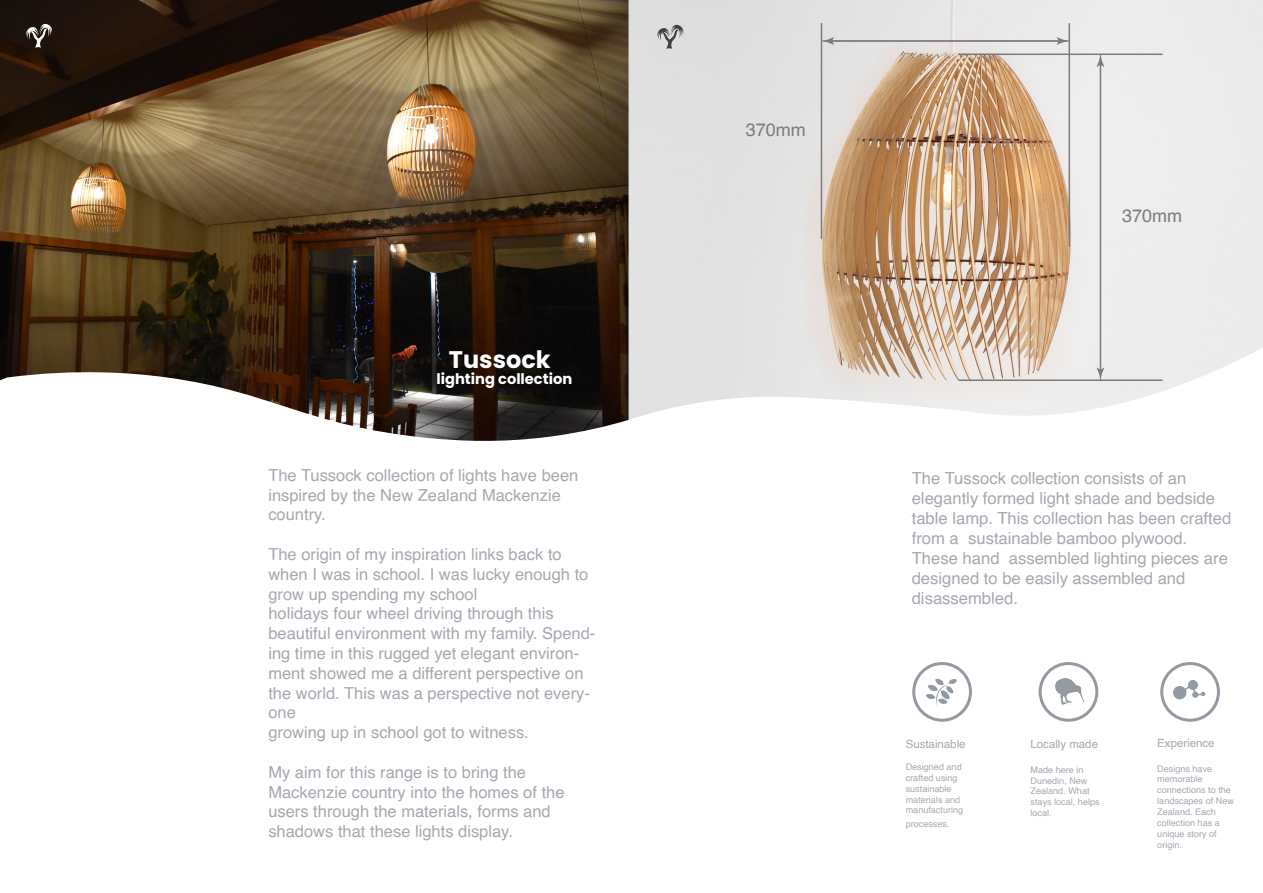
<style>
.page{position:relative;width:1263px;height:893px;background:#fff}
.page>*{position:absolute;margin:0;border:0;box-sizing:border-box;transform-origin:0 0}
.t1{font:700 24px "Poppins";color:#fff}
.t2{font:18px "Helvetica";color:#7b7b7a}
.t3{font:16.65px/20px "Helvetica";color:#a3a9b0}
.t4{font:16.5px/19.8px "Helvetica";color:#a3a9b0}
.t5{font:700 14.7px "Poppins";color:#fff}
.t6{font:11.4px "Helvetica";color:#a3a9b0}
.t7{font:9px/10.9px "Helvetica";color:#a3a9b0}
</style>
<div class="page">
<img style="left:628px;top:0;width:635px;height:420px">
<img style="left:0;top:0;width:628px;height:441px">
<svg style="left:26px;top:23px;width:26px;height:25px"></svg>
<svg style="left:657px;top:24px;width:26px;height:25px"></svg>
<div style="left:1039px;top:662px;width:59px;height:60px;border:3px solid #939aa1;border-radius:50%"></div>
<div style="left:912px;top:662px;width:60px;height:60px;border:3px solid #939aa1;border-radius:50%"></div>
<svg style="left:1055px;top:678px;width:29px;height:27px"></svg>
<svg style="left:926px;top:678px;width:31px;height:27px"></svg>
<div style="left:1160px;top:662px;width:60px;height:60px;border:3px solid #939aa1;border-radius:50%"></div>
<div style="left:1173px;top:686px;width:13px;height:13px;background:#939aa1;border-radius:50%"></div>
<svg style="left:1181px;top:680px;width:24px;height:18px"></svg>
<hr style="left:959px;top:54px;width:203px;height:1px;background:#7b7b7a">
<hr style="left:959px;top:379px;width:203px;height:2px;background:#7b7b7a">
<hr style="left:1100px;top:63px;width:1px;height:309px;background:#7b7b7a">
<svg style="left:1096px;top:367px;width:8px;height:13px"></svg>
<svg style="left:1096px;top:55px;width:8px;height:12px"></svg>
<hr style="left:830px;top:40px;width:231px;height:2px;background:#7b7b7a">
<svg style="left:1056px;top:37px;width:12px;height:8px"></svg>
<svg style="left:822px;top:37px;width:12px;height:8px"></svg>
<hr style="left:821px;top:24px;width:1px;height:214px;background:#7b7b7a">
<hr style="left:1068px;top:24px;width:2px;height:222px;background:#7b7b7a">
<h1 class="t1" style="left:449px;top:346px;width:103px">Tussock</h1>
<p class="t5" style="left:436px;top:370px;width:137px">lighting collection</p>
<p class="t4" style="left:268px;top:466px;width:311px">The Tussock collection of lights have been inspired by the New Zealand Mackenzie country.</p>
<p class="t4" style="left:268px;top:545px;width:329px">The origin of my inspiration links back to when I was in school. I was lucky enough to grow up spending my school<br>holidays four wheel driving through this beautiful environment with my family. Spend&shy;ing time in this rugged yet elegant environ&shy;ment showed me a different perspective on the world. This was a perspective not every&shy;one<br>growing up in school got to witness.</p>
<p class="t4" style="left:268px;top:763px;width:298px">My aim for this range is to bring the Mackenzie country into the homes of the users through the materials, forms and shadows that these lights display.</p>
<p class="t2" style="left:746px;top:116px;width:62px">370mm</p>
<p class="t2" style="left:1122px;top:202px;width:62px">370mm</p>
<p class="t3" style="left:912px;top:468px;width:321px">The Tussock collection consists of an elegantly formed light shade and bedside table lamp. This collection has been crafted from a sustainable bamboo plywood.<br>These hand assembled lighting pieces are designed to be easily assembled and disassembled.</p>
<p class="t6" style="left:906px;top:735px;width:61px">Sustainable</p>
<p class="t7" style="left:906px;top:761px;width:59px">Designed and crafted using sustainable materials and manufacturing</p>
<p class="t7" style="left:906px;top:819px;width:45px">processes.</p>
<p class="t6" style="left:1030px;top:735px;width:69px">Locally made</p>
<p class="t7" style="left:1030px;top:764px;width:71px">Made here in<br>Dunedin, New<br>Zealand. What stays local, helps local.</p>
<p class="t6" style="left:1157px;top:734px;width:59px">Experience</p>
<p class="t7" style="left:1157px;top:763px;width:78px">Designs have memorable connections to the landscapes of New<br>Zealand. Each collection has a unique story of origin.</p>
</div>
